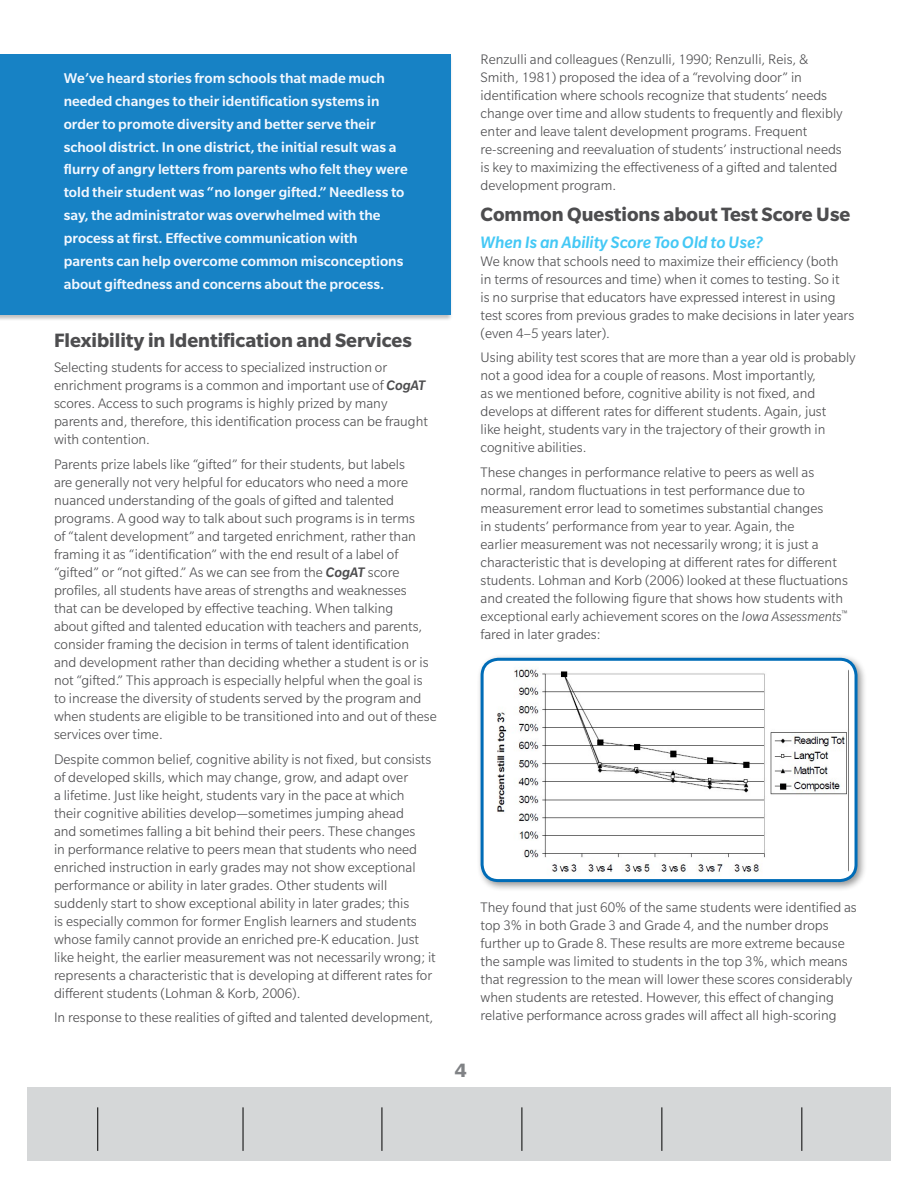
<style>
.page{position:relative;width:918px;height:1188px;background:#fff}
.page>*{position:absolute;margin:0;border:0;box-sizing:border-box;transform-origin:0 0}
.t1{font:700 21px "Slate Pro";color:#4d4d4f}
.t2{font:700 21px "Slate Pro";color:#808285}
.t3{font:italic 500 18px "Slate Pro";color:#44c8f5}
.t4{font:500 15.3px/23px "Slate Pro";color:#f3f8ff}
.t5{font:300 15px/18px "Slate Pro";color:#4d4d4f}
.s1{font-weight:500;font-style:italic}
.s2{font-style:italic}
</style>
<div class="page">
<div style="left:27px;top:1088px;width:864px;height:73px;background:#d5d7d8"></div>
<hr style="left:97px;top:1107px;width:1px;height:44px;background:#000">
<hr style="left:243px;top:1107px;width:1px;height:44px;background:#000">
<hr style="left:382px;top:1107px;width:1px;height:44px;background:#000">
<hr style="left:661px;top:1107px;width:1px;height:44px;background:#000">
<hr style="left:801px;top:1107px;width:1px;height:44px;background:#000">
<hr style="left:522px;top:1107px;width:1px;height:44px;background:#000">
<div style="left:477px;top:654px;width:391px;height:238px;background:#000;opacity:.42"></div>
<div style="left:482px;top:659px;width:374px;height:222px;background:#fff;border-radius:16px"></div>
<div style="left:481px;top:658px;width:377px;height:224px;border:3px solid #006cb7;border-radius:16px"></div>
<img style="left:497px;top:664px;width:353px;height:213px">
<div style="left:0;top:54px;width:453px;height:267px;background:#000;opacity:.25"></div>
<div style="left:0;top:54px;width:451px;height:260px;background:#1782c5"></div>
<p class="t4" style="left:64px;top:66px;width:346px">We’ve heard stories from schools that made much needed changes to their identification systems in order to promote diversity and better serve their school district. In one district, the initial result was a flurry of angry letters from parents who felt they were told their student was “no longer gifted.” Needless to say, the administrator was overwhelmed with the process at first. Effective communication with parents can help overcome common misconceptions about giftedness and concerns about the process.</p>
<h1 class="t1" style="left:54px;top:329px;width:359px">Flexibility in Identification and Services</h1>
<p class="t5" style="left:54px;top:358px;width:375px">Selecting students for access to specialized instruction or enrichment programs is a common and important use of <span class="s1">CogAT </span>scores. Access to such programs is highly prized by many parents and, therefore, this identification process can be fraught with contention.</p>
<p class="t5" style="left:54px;top:455px;width:384px">Parents prize labels like “gifted” for their students, but labels<br>are generally not very helpful for educators who need a more nuanced understanding of the goals of gifted and talented programs. A good way to talk about such programs is in terms<br>of “talent development” and targeted enrichment, rather than framing it as “identification” with the end result of a label of “gifted” or “not gifted.” As we can see from the <span class="s1">CogAT</span> score profiles, all students have areas of strengths and weaknesses<br>that can be developed by effective teaching. When talking<br>about gifted and talented education with teachers and parents, consider framing the decision in terms of talent identification<br>and development rather than deciding whether a student is or is not “gifted.” This approach is especially helpful when the goal is to increase the diversity of students served by the program and when students are eligible to be transitioned into and out of these services over time.</p>
<p class="t5" style="left:54px;top:750px;width:383px">Despite common belief, cognitive ability is not fixed, but consists of developed skills, which may change, grow, and adapt over<br>a lifetime. Just like height, students vary in the pace at which<br>their cognitive abilities develop—sometimes jumping ahead<br>and sometimes falling a bit behind their peers. These changes<br>in performance relative to peers mean that students who need enriched instruction in early grades may not show exceptional performance or ability in later grades. Other students will suddenly start to show exceptional ability in later grades; this<br>is especially common for former English learners and students whose family cannot provide an enriched pre-K education. Just like height, the earlier measurement was not necessarily wrong; it represents a characteristic that is developing at different rates for different students (Lohman &amp; Korb, 2006).</p>
<p class="t5" style="left:54px;top:1009px;width:381px">In response to these realities of gifted and talented development,</p>
<p class="t5" style="left:481px;top:50px;width:364px">Renzulli and colleagues (Renzulli, 1990; Renzulli, Reis, &amp; Smith, 1981) proposed the idea of a “revolving door” in identification where schools recognize that students’ needs change over time and allow students to frequently and flexibly enter and leave talent development programs. Frequent re-screening and reevaluation of students’ instructional needs is key to maximizing the effectiveness of a gifted and talented development program.</p>
<h1 class="t1" style="left:481px;top:202px;width:371px">Common Questions about Test Score Use</h1>
<p class="t3" style="left:481px;top:232px;width:284px">When Is an Ability Score Too Old to Use?</p>
<p class="t5" style="left:481px;top:252px;width:375px">We know that schools need to maximize their efficiency (both<br>in terms of resources and time) when it comes to testing. So it<br>is no surprise that educators have expressed interest in using test scores from previous grades to make decisions in later years (even 4–5 years later).</p>
<p class="t5" style="left:481px;top:349px;width:377px">Using ability test scores that are more than a year old is probably not a good idea for a couple of reasons. Most importantly,<br>as we mentioned before, cognitive ability is not fixed, and develops at different rates for different students. Again, just<br>like height, students vary in the trajectory of their growth in cognitive abilities.</p>
<p class="t5" style="left:481px;top:463px;width:369px">These changes in performance relative to peers as well as normal, random fluctuations in test performance due to measurement error lead to sometimes substantial changes<br>in students’ performance from year to year. Again, the<br>earlier measurement was not necessarily wrong; it is just a characteristic that is developing at different rates for different students. Lohman and Korb (2006) looked at these fluctuations and created the following figure that shows how students with exceptional early achievement scores on the <span class="s2">Iowa Assessments</span><sup>™ </sup>fared in later grades:</p>
<p class="t5" style="left:481px;top:898px;width:378px">They found that just 60% of the same students were identified as top 3% in both Grade 3 and Grade 4, and the number drops further up to Grade 8. These results are more extreme because the sample was limited to students in the top 3%, which means that regression to the mean will lower these scores considerably when students are retested. However, this effect of changing relative performance across grades will affect all high-scoring</p>
<h1 class="t2" style="left:455px;top:1059px;width:13px">4</h1>
</div>
